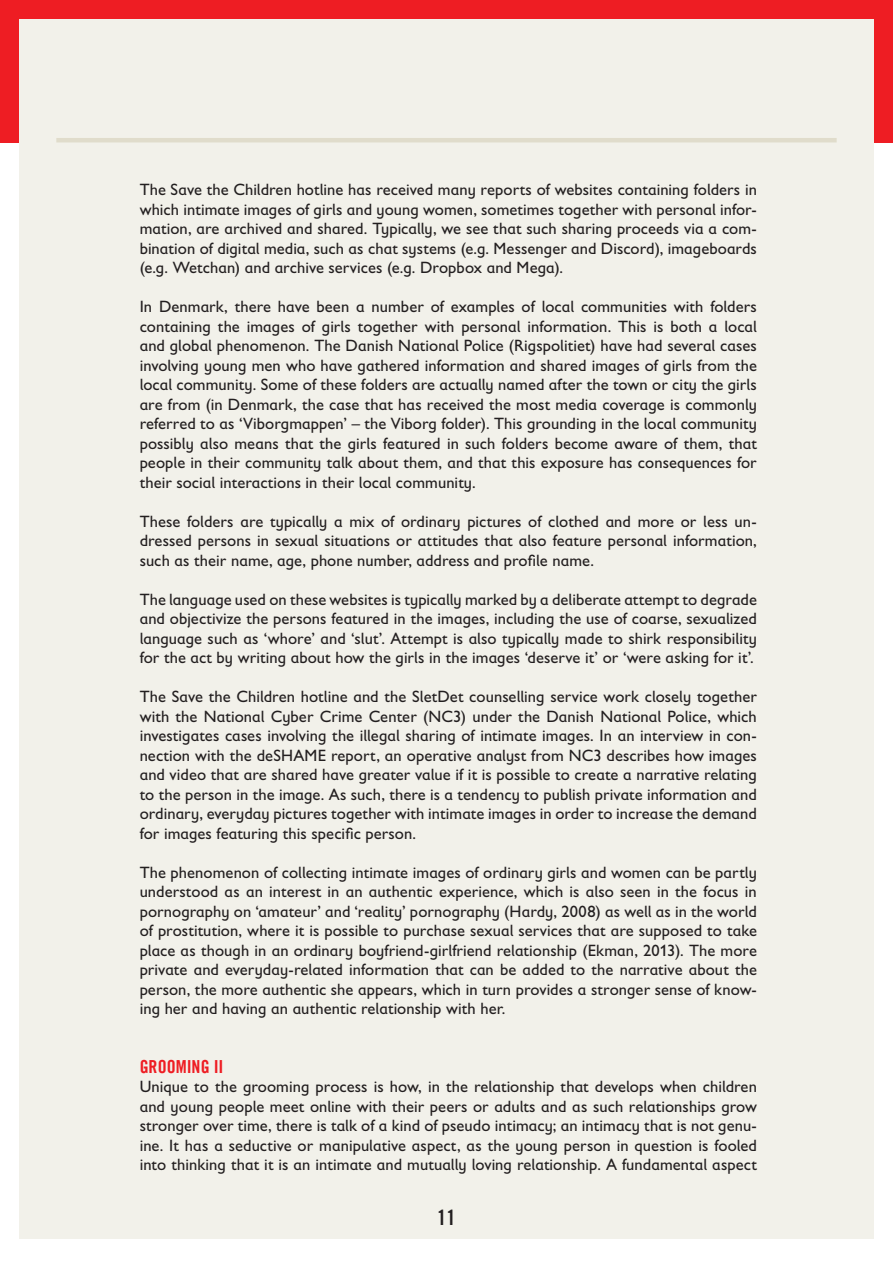
<style>
.page{position:relative;width:893px;height:1263px;background:#fff}
.page>*{position:absolute;margin:0;border:0;box-sizing:border-box;transform-origin:0 0}
.t1{font:21px "Trade Gothic LT Com Bd Cn 20";color:#231f20}
.t2{font:18px "Trade Gothic LT Com Bd Cn 20";color:#ee1d23}
.t3{font:16.5px/19.5px "Gill Sans Infant Std";letter-spacing:.005em;color:#231f20;text-align:justify}
</style>
<div class="page">
<div style="left:0;top:0;width:893px;height:142px;background:#ee1d23"></div>
<div style="left:19px;top:20px;width:855px;height:1219px;background:#f2f1ea"></div>
<hr style="left:56px;top:138px;width:781px;height:4px;background:#e0dccb">
<p class="t3" style="left:140px;top:180px;width:619px">The Save the Children hotline has received many reports of websites containing folders in which intimate images of girls and young women, sometimes together with personal infor&shy;mation, are archived and shared. Typically, we see that such sharing proceeds via a com&shy;bination of digital media, such as chat systems (e.g. Messenger and Discord), imageboards (e.g. Wetchan) and archive services (e.g. Dropbox and Mega).</p>
<p class="t3" style="left:140px;top:297px;width:619px">In Denmark, there have been a number of examples of local communities with folders containing the images of girls together with personal information. This is both a local and global phenomenon. The Danish National Police (Rigspolitiet) have had several cases involving young men who have gathered information and shared images of girls from the local community. Some of these folders are actually named after the town or city the girls are from (in Denmark, the case that has received the most media coverage is commonly referred to as ‘Viborgmappen’ – the Viborg folder). This grounding in the local community possibly also means that the girls featured in such folders become aware of them, that people in their community talk about them, and that this exposure has consequences for their social interactions in their local community.</p>
<p class="t3" style="left:140px;top:511px;width:619px">These folders are typically a mix of ordinary pictures of clothed and more or less un&shy;dressed persons in sexual situations or attitudes that also feature personal information, such as their name, age, phone number, address and profile name.</p>
<p class="t3" style="left:140px;top:589px;width:619px">The language used on these websites is typically marked by a deliberate attempt to degrade and objectivize the persons featured in the images, including the use of coarse, sexualized language such as ‘whore’ and ‘slut’. Attempt is also typically made to shirk responsibility for the act by writing about how the girls in the images ‘deserve it’ or ‘were asking for it’.</p>
<p class="t3" style="left:140px;top:687px;width:619px">The Save the Children hotline and the SletDet counselling service work closely together with the National Cyber Crime Center (NC3) under the Danish National Police, which investigates cases involving the illegal sharing of intimate images. In an interview in con&shy;nection with the deSHAME report, an operative analyst from NC3 describes how images and video that are shared have greater value if it is possible to create a narrative relating to the person in the image. As such, there is a tendency to publish private information and ordinary, everyday pictures together with intimate images in order to increase the demand for images featuring this specific person.</p>
<p class="t3" style="left:140px;top:862px;width:619px">The phenomenon of collecting intimate images of ordinary girls and women can be partly understood as an interest in an authentic experience, which is also seen in the focus in pornography on ‘amateur’ and ‘reality’ pornography (Hardy, 2008) as well as in the world of prostitution, where it is possible to purchase sexual services that are supposed to take place as though in an ordinary boyfriend-girlfriend relationship (Ekman, 2013). The more private and everyday-related information that can be added to the narrative about the person, the more authentic she appears, which in turn provides a stronger sense of know&shy;ing her and having an authentic relationship with her.</p>
<p class="t2" style="left:140px;top:1055px;width:85px">GROOMING II</p>
<p class="t3" style="left:140px;top:1077px;width:619px">Unique to the grooming process is how, in the relationship that develops when children and young people meet online with their peers or adults and as such relationships grow stronger over time, there is talk of a kind of pseudo intimacy; an intimacy that is not genu&shy;ine. It has a seductive or manipulative aspect, as the young person in question is fooled into thinking that it is an intimate and mutually loving relationship. A fundamental aspect</p>
<p class="t1" style="left:437px;top:1205px;width:20px">11</p>
</div>
